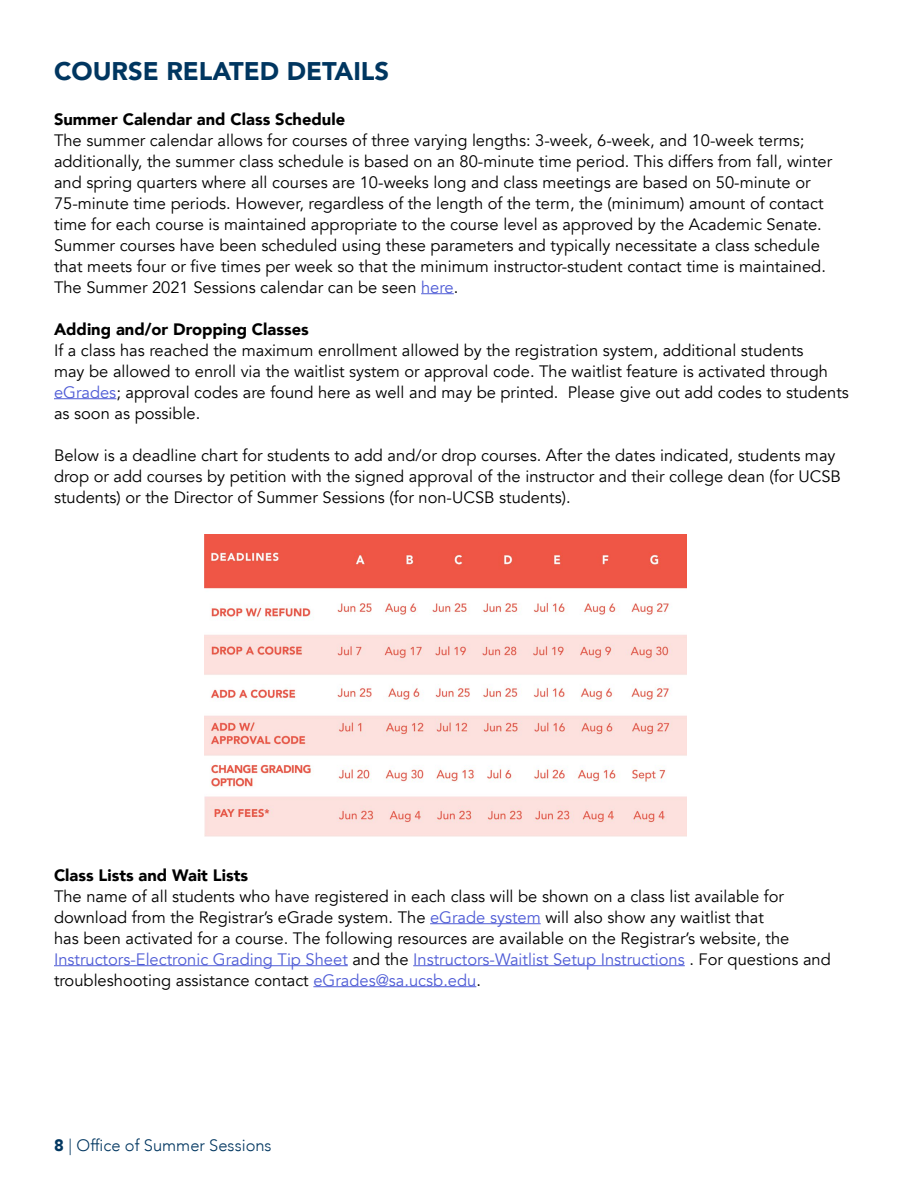
<style>
.page{position:relative;width:918px;height:1188px;background:#fff}
.page>*{position:absolute;margin:0;border:0;box-sizing:border-box;transform-origin:0 0}
.t1{font:900 25.5px "Avenir";color:#003660}
.t2{font:16.5px/21px "Avenir";color:#000}
.t3{font:900 16.5px "Avenir";color:#000}
.t4{font:300 16.5px "Avenir";color:#003660}
.s1{color:#4f5cd6}
.s2{font-weight:900}
</style>
<div class="page">
<hr style="left:421px;top:293px;width:33px;height:1px;background:#4f5cd6">
<hr style="left:54px;top:398px;width:62px;height:1px;background:#4f5cd6">
<hr style="left:430px;top:923px;width:111px;height:1px;background:#4f5cd6">
<hr style="left:54px;top:965px;width:294px;height:1px;background:#4f5cd6">
<hr style="left:413px;top:965px;width:272px;height:1px;background:#4f5cd6">
<hr style="left:313px;top:986px;width:163px;height:1px;background:#4f5cd6">
<img style="left:205px;top:535px;width:481px;height:302px">
<h1 class="t1" style="left:54px;top:49px;width:337px">COURSE RELATED DETAILS</h1>
<p class="t3" style="left:54px;top:105px;width:293px">Summer Calendar and Class Schedule</p>
<p class="t2" style="left:54px;top:130px;width:780px">The summer calendar allows for courses of three varying lengths: 3-week, 6-week, and 10-week terms; additionally, the summer class schedule is based on an 80-minute time period. This differs from fall, winter and spring quarters where all courses are 10-weeks long and class meetings are based on 50-minute or 75-minute time periods. However, regardless of the length of the term, the (minimum) amount of contact time for each course is maintained appropriate to the course level as approved by the Academic Senate.<br>Summer courses have been scheduled using these parameters and typically necessitate a class schedule that meets four or five times per week so that the minimum instructor-student contact time is maintained.<br>The Summer 2021 Sessions calendar can be seen <span class="s1">here</span>.</p>
<p class="t3" style="left:54px;top:315px;width:256px">Adding and/or Dropping Classes</p>
<p class="t2" style="left:54px;top:340px;width:796px">If a class has reached the maximum enrollment allowed by the registration system, additional students<br>may be allowed to enroll via the waitlist system or approval code. The waitlist feature is activated through <span class="s1">eGrades</span>; approval codes are found here as well and may be printed. Please give out add codes to students as soon as possible.</p>
<p class="t2" style="left:54px;top:445px;width:789px">Below is a deadline chart for students to add and/or drop courses. After the dates indicated, students may drop or add courses by petition with the signed approval of the instructor and their college dean (for UCSB students) or the Director of Summer Sessions (for non-UCSB students).</p>
<p class="t3" style="left:54px;top:861px;width:196px">Class Lists and Wait Lists</p>
<p class="t2" style="left:54px;top:886px;width:778px">The name of all students who have registered in each class will be shown on a class list available for download from the Registrar’s eGrade system. The <span class="s1">eGrade system</span> will also show any waitlist that<br>has been activated for a course. The following resources are available on the Registrar’s website, the <span class="s1">Instructors-Electronic Grading Tip Sheet</span> and the <span class="s1">Instructors-Waitlist Setup Instructions</span> . For questions and troubleshooting assistance contact <span class="s1">eGrades@sa.ucsb.edu</span>.</p>
<p class="t4" style="left:54px;top:1135px;width:219px"><span class="s2">8</span> | Office of Summer Sessions</p>
</div>
